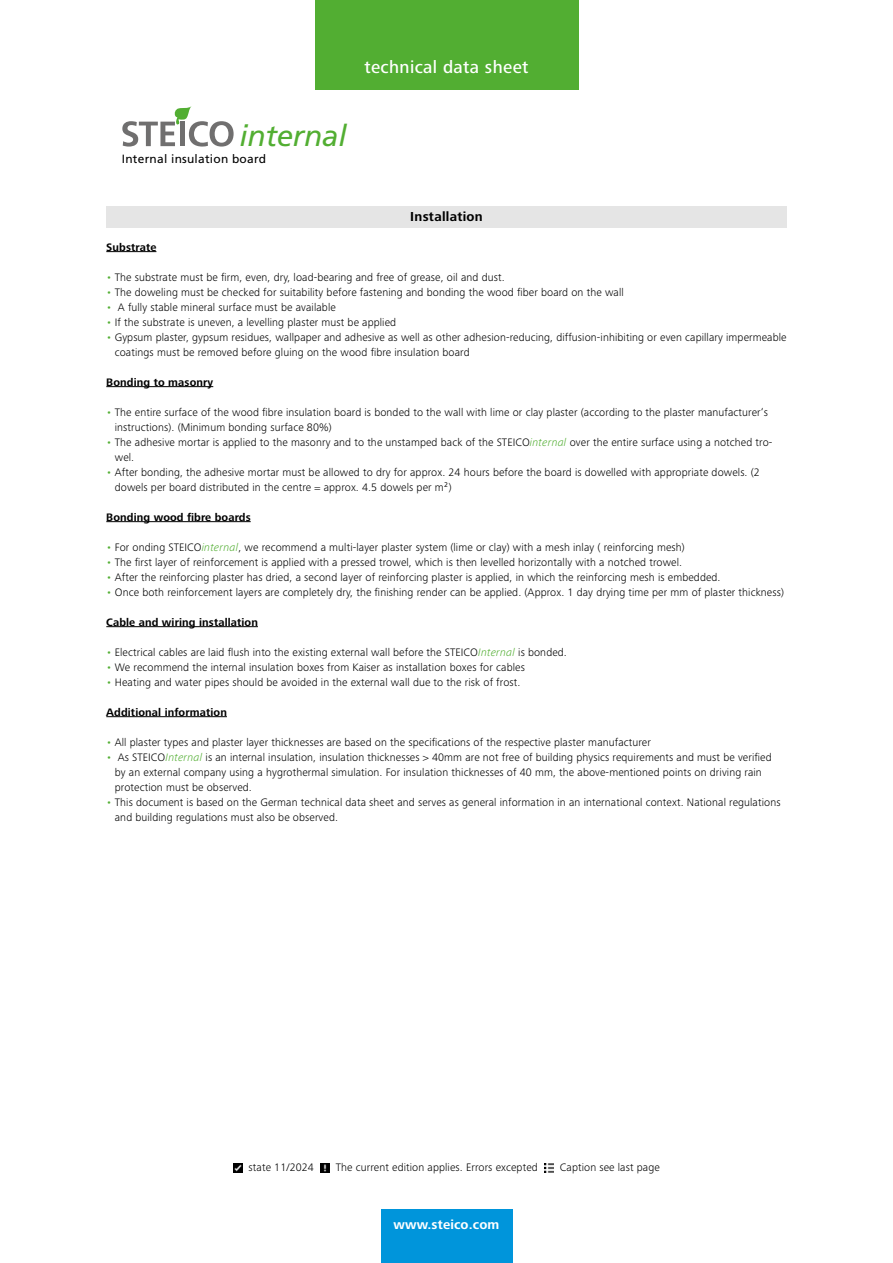
<style>
.page{position:relative;width:893px;height:1263px;background:#fff}
.page>*{position:absolute;margin:0;border:0;box-sizing:border-box;transform-origin:0 0}
.t1{font:italic 29.7px "Frutiger";letter-spacing:-.01em;color:#52ae32}
.t2{font:500 18px "Frutiger Next LTW1 G";letter-spacing:.02em;color:#fff}
.t3{font:700 13.5px "Frutiger Next LTW1 G";letter-spacing:.01em;color:#fff}
.t4{font:700 13.5px "Frutiger Next LTW1 G";letter-spacing:.02em;color:#000}
.t5{font:12px "Frutiger";letter-spacing:.02em;color:#000}
.t6{font:300 11.25px/15px "Frutiger Next LTW1 G";letter-spacing:.01em;color:#000}
.t7{font:700 11.25px "Frutiger Next LTW1 G";letter-spacing:.01em;color:#000}
.s1{color:#52ae32}
.s2{font-style:italic;color:#52ae32}
</style>
<div class="page">
<svg style="left:122px;top:106px;width:112px;height:41px"></svg>
<div style="left:106px;top:206px;width:681px;height:21px;background:#e5e5e5"></div>
<hr style="left:106px;top:251px;width:50px;height:1px;background:#000">
<hr style="left:106px;top:386px;width:107px;height:1px;background:#000">
<hr style="left:106px;top:521px;width:145px;height:1px;background:#000">
<hr style="left:106px;top:626px;width:152px;height:1px;background:#000">
<hr style="left:106px;top:716px;width:121px;height:1px;background:#000">
<div style="left:315px;top:0;width:263px;height:89px;background:#52ae32"></div>
<div style="left:381px;top:1210px;width:131px;height:53px;background:#0095db"></div>
<svg style="left:233px;top:1163px;width:9px;height:9px"></svg>
<svg style="left:320px;top:1163px;width:10px;height:9px"></svg>
<svg style="left:544px;top:1163px;width:10px;height:9px"></svg>
<h2 class="t2" style="left:364px;top:56px;width:166px">technical data sheet</h2>
<h1 class="t1" style="left:240px;top:119px;width:109px">internal</h1>
<p class="t5" style="left:122px;top:151px;width:146px">Internal insulation board</p>
<p class="t4" style="left:410px;top:209px;width:74px">Installation</p>
<p class="t7" style="left:106px;top:240px;width:52px">Substrate</p>
<p class="t6" style="left:106px;top:269px;width:400px"><span class="s1">•</span> The substrate must be firm, even, dry, load-bearing and free of grease, oil and dust.</p>
<p class="t6" style="left:106px;top:284px;width:519px"><span class="s1">•</span> The doweling must be checked for suitability before fastening and bonding the wood fiber board on the wall</p>
<p class="t6" style="left:106px;top:299px;width:231px"><span class="s1">•</span> A fully stable mineral surface must be available</p>
<p class="t6" style="left:106px;top:314px;width:291px"><span class="s1">•</span> If the substrate is uneven, a levelling plaster must be applied</p>
<p class="t6" style="left:115px;top:329px;width:673px;text-indent:-9px"><span class="s1">•</span> Gypsum plaster, gypsum residues, wallpaper and adhesive as well as other adhesion-reducing, diffusion-inhibiting or even capillary impermeable coatings must be removed before gluing on the wood fibre insulation board</p>
<p class="t7" style="left:106px;top:375px;width:108px">Bonding to masonry</p>
<p class="t6" style="left:115px;top:404px;width:655px;text-indent:-9px"><span class="s1">•</span> The entire surface of the wood fibre insulation board is bonded to the wall with lime or clay plaster (according to the plaster manufacturer‘s instructions). (Minimum bonding surface 80%)</p>
<p class="t6" style="left:115px;top:434px;width:659px;text-indent:-9px"><span class="s1">•</span> The adhesive mortar is applied to the masonry and to the unstamped back of the STEICO<span class="s2">internal</span> over the entire surface using a notched tro&shy;wel.</p>
<p class="t6" style="left:115px;top:464px;width:646px;text-indent:-9px"><span class="s1">•</span> After bonding, the adhesive mortar must be allowed to dry for approx. 24 hours before the board is dowelled with appropriate dowels. (2 dowels per board distributed in the centre = approx. 4.5 dowels per m²)</p>
<p class="t7" style="left:106px;top:510px;width:146px">Bonding wood fibre boards</p>
<p class="t6" style="left:106px;top:539px;width:580px"><span class="s1">•</span> For onding STEICO<span class="s2">internal</span>, we recommend a multi-layer plaster system (lime or clay) with a mesh inlay ( reinforcing mesh)</p>
<p class="t6" style="left:106px;top:554px;width:577px"><span class="s1">•</span> The first layer of reinforcement is applied with a pressed trowel, which is then levelled horizontally with a notched trowel.</p>
<p class="t6" style="left:106px;top:569px;width:616px"><span class="s1">•</span> After the reinforcing plaster has dried, a second layer of reinforcing plaster is applied, in which the reinforcing mesh is embedded.</p>
<p class="t6" style="left:106px;top:584px;width:679px"><span class="s1">•</span> Once both reinforcement layers are completely dry, the finishing render can be applied. (Approx. 1 day drying time per mm of plaster thickness)</p>
<p class="t7" style="left:106px;top:615px;width:153px">Cable and wiring installation</p>
<p class="t6" style="left:106px;top:644px;width:462px"><span class="s1">•</span> Electrical cables are laid flush into the existing external wall before the STEICO<span class="s2">Internal</span> is bonded.</p>
<p class="t6" style="left:106px;top:659px;width:420px"><span class="s1">•</span> We recommend the internal insulation boxes from Kaiser as installation boxes for cables</p>
<p class="t6" style="left:106px;top:674px;width:416px"><span class="s1">•</span> Heating and water pipes should be avoided in the external wall due to the risk of frost.</p>
<p class="t7" style="left:106px;top:705px;width:122px">Additional information</p>
<p class="t6" style="left:106px;top:734px;width:546px"><span class="s1">•</span> All plaster types and plaster layer thicknesses are based on the specifications of the respective plaster manufacturer</p>
<p class="t6" style="left:115px;top:749px;width:658px;text-indent:-9px"><span class="s1">•</span> As STEICO<span class="s2">Internal</span> is an internal insulation, insulation thicknesses &gt; 40mm are not free of building physics requirements and must be verified by an external company using a hygrothermal simulation. For insulation thicknesses of 40 mm, the above-mentioned points on driving rain protection must be observed.</p>
<p class="t6" style="left:115px;top:794px;width:667px;text-indent:-9px"><span class="s1">•</span> This document is based on the German technical data sheet and serves as general information in an international context. National regulations and building regulations must also be observed.</p>
<p class="t6" style="left:249px;top:1160px;width:67px">state 11/2024</p>
<p class="t6" style="left:336px;top:1160px;width:204px">The current edition applies. Errors excepted</p>
<p class="t6" style="left:560px;top:1160px;width:101px">Caption see last page</p>
<p class="t3" style="left:394px;top:1217px;width:107px">www.steico.com</p>
</div>
